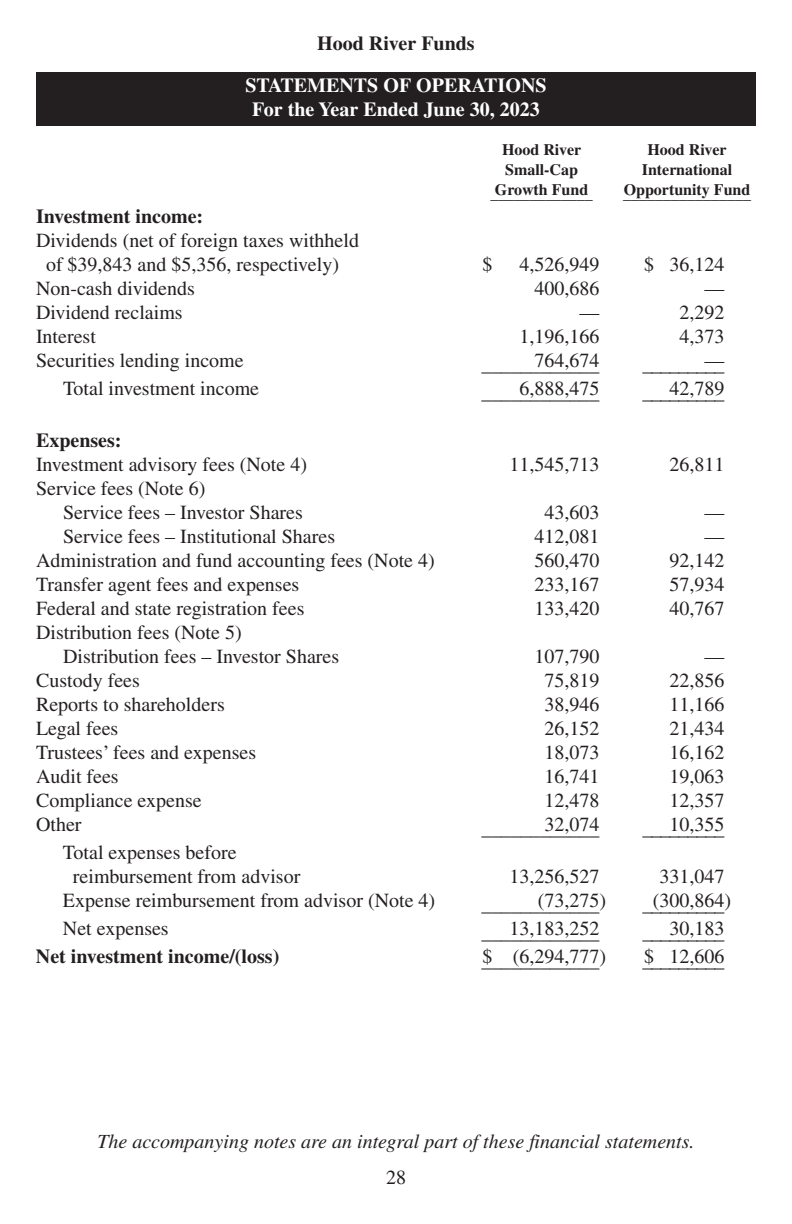
<style>
.page{position:relative;width:792px;height:1224px;background:#fff}
.page>*{position:absolute;margin:0;border:0;box-sizing:border-box;transform-origin:0 0}
.t1{font:20px/24px "Times";color:#231f20}
.t2{font:700 20px "Times";color:#231f20}
.t3{font:italic 20px "Times";color:#231f20}
.t4{font:700 20px/24px "Times";color:#fff;text-align:center}
.t5{font:700 16px "Times";color:#231f20}
</style>
<div class="page">
<div style="left:36px;top:72px;width:720px;height:54px;background:#231f20"></div>
<p class="t2" style="left:317px;top:36px;width:159px">Hood River Funds</p>
<p class="t4" style="left:245px;top:75px;width:303px">STATEMENTS OF OPERATIONS<br>For the Year Ended June 30, 2023</p>
<p class="t2" style="left:36px;top:210px;width:169px">Investment income:</p>
<p class="t1" style="left:36px;top:231px;width:325px;text-align:center">Dividends (net of foreign taxes withheld of $39,843 and $5,356, respectively)</p>
<p class="t5" style="left:502px;top:144px;width:81px">Hood River</p>
<p class="t5" style="left:647px;top:144px;width:81px">Hood River</p>
<p class="t5" style="left:505px;top:164px;width:74px">Small-Cap</p>
<p class="t5" style="left:642px;top:164px;width:92px">International</p>
<p class="t5" style="left:491px;top:188px;width:104px">_G_ _r _o _w_t_h_F_ _u_n_d_</p>
<p class="t5" style="left:623px;top:188px;width:129px">_O_p_p_ o_ r_t_u_n_i _t y_ _F_u_n_ _d</p>
<p class="t1" style="left:483px;top:255px;width:11px">$</p>
<p class="t1" style="left:519px;top:255px;width:81px">4,526,949</p>
<p class="t1" style="left:644px;top:255px;width:82px">$ 36,124</p>
<p class="t1" style="left:36px;top:279px;width:160px">Non-cash dividends</p>
<p class="t1" style="left:534px;top:279px;width:66px">400,686</p>
<p class="t1" style="left:705px;top:279px;width:21px">—</p>
<p class="t1" style="left:36px;top:303px;width:148px">Dividend reclaims</p>
<p class="t1" style="left:579px;top:303px;width:21px">—</p>
<p class="t1" style="left:680px;top:303px;width:46px">2,292</p>
<p class="t1" style="left:36px;top:327px;width:61px">Interest</p>
<p class="t1" style="left:519px;top:327px;width:81px">1,196,166</p>
<p class="t1" style="left:680px;top:327px;width:46px">4,373</p>
<p class="t1" style="left:36px;top:351px;width:209px">Securities lending income</p>
<p class="t1" style="left:482px;top:355px;width:119px">_ _ _ _ _ _7_6_4_, 6_ 7_ 4_</p>
<p class="t1" style="left:642px;top:355px;width:84px">_______—__</p>
<p class="t1" style="left:63px;top:379px;width:198px">Total investment income</p>
<p class="t1" style="left:482px;top:383px;width:119px">_ _ _ _6_,_8_8_8_, 4_ 7_ 5_</p>
<p class="t1" style="left:642px;top:383px;width:84px">____4_2_,7_8__9</p>
<p class="t2" style="left:36px;top:434px;width:87px">Expenses:</p>
<p class="t1" style="left:36px;top:455px;width:273px">Investment advisory fees (Note 4)</p>
<p class="t1" style="left:509px;top:455px;width:92px">11,545,713</p>
<p class="t1" style="left:670px;top:455px;width:57px">26,811</p>
<p class="t1" style="left:63px;top:479px;width:241px;text-indent:-27px">Service fees (Note 6)<br>Service fees – Investor Shares</p>
<p class="t1" style="left:544px;top:503px;width:56px">43,603</p>
<p class="t1" style="left:705px;top:503px;width:21px">—</p>
<p class="t1" style="left:63px;top:527px;width:274px">Service fees – Institutional Shares</p>
<p class="t1" style="left:534px;top:527px;width:66px">412,081</p>
<p class="t1" style="left:705px;top:527px;width:21px">—</p>
<p class="t1" style="left:36px;top:551px;width:400px">Administration and fund accounting fees (Note 4)</p>
<p class="t1" style="left:534px;top:551px;width:66px">560,470</p>
<p class="t1" style="left:670px;top:551px;width:57px">92,142</p>
<p class="t1" style="left:36px;top:575px;width:265px">Transfer agent fees and expenses</p>
<p class="t1" style="left:534px;top:575px;width:66px">233,167</p>
<p class="t1" style="left:670px;top:575px;width:56px">57,934</p>
<p class="t1" style="left:36px;top:599px;width:270px">Federal and state registration fees</p>
<p class="t1" style="left:534px;top:599px;width:66px">133,420</p>
<p class="t1" style="left:670px;top:599px;width:56px">40,767</p>
<p class="t1" style="left:63px;top:623px;width:278px;text-indent:-27px">Distribution fees (Note 5)<br>Distribution fees – Investor Shares</p>
<p class="t1" style="left:534px;top:647px;width:66px">107,790</p>
<p class="t1" style="left:705px;top:647px;width:21px">—</p>
<p class="t1" style="left:36px;top:671px;width:105px">Custody fees</p>
<p class="t1" style="left:544px;top:671px;width:56px">75,819</p>
<p class="t1" style="left:670px;top:671px;width:56px">22,856</p>
<p class="t1" style="left:36px;top:695px;width:190px">Reports to shareholders</p>
<p class="t1" style="left:544px;top:695px;width:56px">38,946</p>
<p class="t1" style="left:670px;top:695px;width:56px">11,166</p>
<p class="t1" style="left:36px;top:719px;width:84px">Legal fees</p>
<p class="t1" style="left:544px;top:719px;width:56px">26,152</p>
<p class="t1" style="left:670px;top:719px;width:56px">21,434</p>
<p class="t1" style="left:36px;top:743px;width:222px">Trustees’ fees and expenses</p>
<p class="t1" style="left:544px;top:743px;width:56px">18,073</p>
<p class="t1" style="left:670px;top:743px;width:56px">16,162</p>
<p class="t1" style="left:36px;top:767px;width:84px">Audit fees</p>
<p class="t1" style="left:544px;top:767px;width:56px">16,741</p>
<p class="t1" style="left:670px;top:767px;width:56px">19,063</p>
<p class="t1" style="left:36px;top:791px;width:167px">Compliance expense</p>
<p class="t1" style="left:544px;top:791px;width:56px">12,478</p>
<p class="t1" style="left:670px;top:791px;width:56px">12,357</p>
<p class="t1" style="left:36px;top:815px;width:47px">Other</p>
<p class="t1" style="left:482px;top:819px;width:119px">_______3_2_,0_7__4</p>
<p class="t1" style="left:642px;top:819px;width:84px">____1_0_,3_5__5</p>
<p class="t1" style="left:73px;top:843px;width:229px;text-indent:-10px">Total expenses before reimbursement from advisor</p>
<p class="t1" style="left:509px;top:867px;width:91px">13,256,527</p>
<p class="t1" style="left:659px;top:867px;width:66px">331,047</p>
<p class="t1" style="left:63px;top:891px;width:374px">Expense reimbursement from advisor (Note 4)</p>
<p class="t1" style="left:482px;top:895px;width:126px">______(_7_3_,2_7__5)</p>
<p class="t1" style="left:642px;top:893px;width:90px">__(3__0_0_,8_6__4)</p>
<p class="t1" style="left:63px;top:919px;width:107px">Net expenses</p>
<p class="t1" style="left:482px;top:923px;width:119px">_ _ _1_3_,_1_8_3_, 2_ 5_ _2</p>
<p class="t1" style="left:642px;top:923px;width:84px">____3_0_,1_8__3</p>
<p class="t2" style="left:36px;top:950px;width:245px">Net investment income/(loss)</p>
<p class="t1" style="left:482px;top:947px;width:39px">_$ (</p>
<p class="t1" style="left:491px;top:951px;width:116px">_ _ _6_,_2_9_4_, 7_ 7_ _7 )</p>
<p class="t1" style="left:642px;top:951px;width:84px">$____1_2_,6_0__6</p>
<p class="t3" style="left:97px;top:1134px;width:599px">The accompanying notes are an integral part of these financial statements.</p>
<p class="t1" style="left:386px;top:1167px;width:21px">28</p>
</div>
